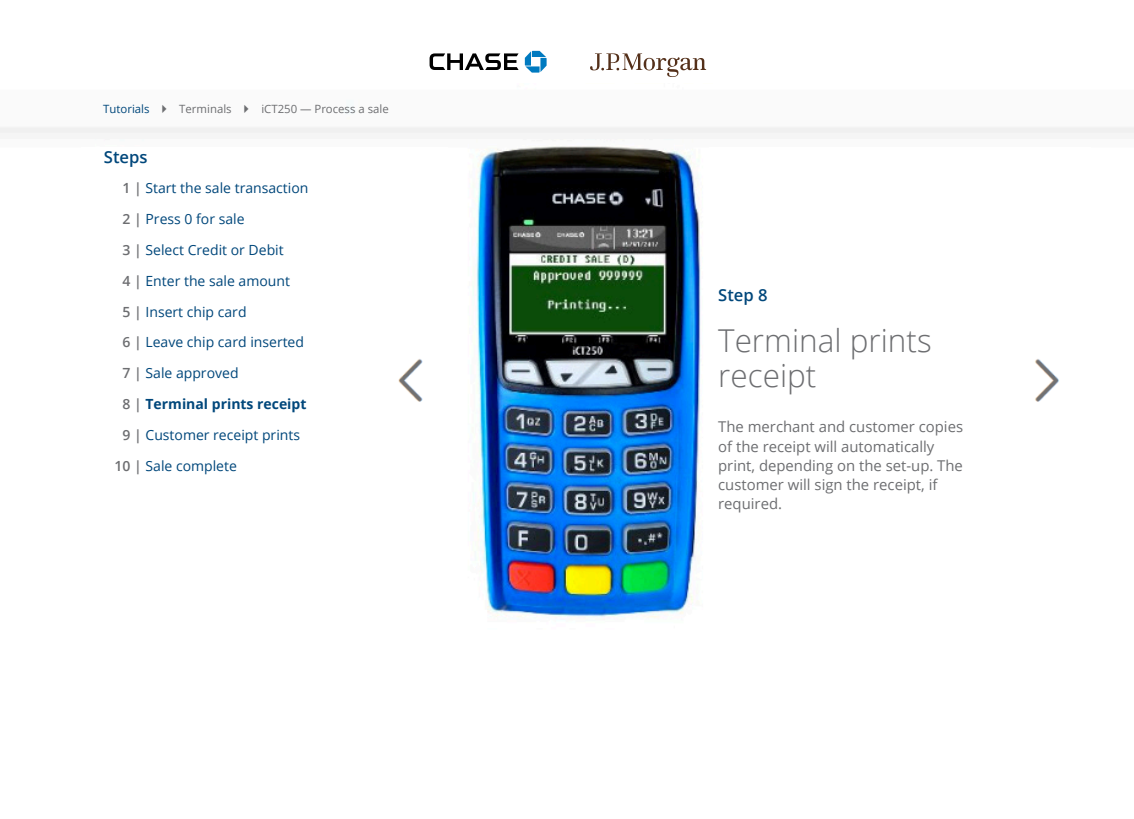
<style>
.page{position:relative;width:1134px;height:819px;background:#fff}
.page>*{position:absolute;margin:0;border:0;box-sizing:border-box;transform-origin:0 0}
.t1{font:300 31.5px/35px "Open Sans";color:#6d6e71}
.t2{font:600 16.62px "Open Sans";color:#00477b}
.t3{font:14.88px/19.2px "Open Sans";color:#6d6e71}
.t4{font:14px "Open Sans";color:#00477b}
.t5{font:700 14px "Open Sans";color:#00477b}
.t6{font:11.38px "Open Sans";color:#6d6e71}
.t7{font:11.38px "Open Sans";color:#00477b}
.s1{font-weight:600;color:#6d6e71}
</style>
<div class="page">
<img style="left:0;top:50px;width:1134px;height:570px">
<div style="left:709px;top:148px;width:382px;height:530px;background:#fff"></div>
<div style="left:81px;top:148px;width:366px;height:530px;background:#fff"></div>
<img style="left:1035px;top:359px;width:24px;height:43px">
<img style="left:398px;top:359px;width:25px;height:43px">
<svg style="left:525px;top:51px;width:22px;height:22px"></svg>
<svg style="left:430px;top:53px;width:89px;height:17px"></svg>
<svg style="left:590px;top:53px;width:116px;height:24px"></svg>
<svg style="left:162px;top:105px;width:5px;height:8px"></svg>
<svg style="left:244px;top:105px;width:5px;height:8px"></svg>
<p class="t7" style="left:103px;top:101px;width:48px">Tutorials</p>
<p class="t6" style="left:179px;top:101px;width:54px">Terminals</p>
<p class="t6" style="left:261px;top:101px;width:129px">iCT250 — Process a sale</p>
<h2 class="t2" style="left:104px;top:145px;width:45px">Steps</h2>
<p class="t4" style="left:122px;top:179px;width:188px"><span class="s1">1</span> Start the sale transaction</p>
<p class="t4" style="left:122px;top:210px;width:124px"><span class="s1">2</span> Press 0 for sale</p>
<p class="t4" style="left:122px;top:240px;width:163px"><span class="s1">3</span> Select Credit or Debit</p>
<p class="t4" style="left:122px;top:271px;width:169px"><span class="s1">4</span> Enter the sale amount</p>
<p class="t4" style="left:122px;top:302px;width:126px"><span class="s1">5</span> Insert chip card</p>
<p class="t4" style="left:122px;top:333px;width:183px"><span class="s1">6</span> Leave chip card inserted</p>
<p class="t4" style="left:122px;top:363px;width:118px"><span class="s1">7</span> Sale approved</p>
<p class="t5" style="left:122px;top:394px;width:186px"><span class="s1">8</span> Terminal prints receipt</p>
<p class="t4" style="left:122px;top:425px;width:179px"><span class="s1">9</span> Customer receipt prints</p>
<p class="t4" style="left:114px;top:456px;width:124px"><span class="s1">10</span> Sale complete</p>
<h2 class="t2" style="left:718px;top:284px;width:51px">Step 8</h2>
<h2 class="t1" style="left:718px;top:322px;width:215px">Terminal prints receipt</h2>
<p class="t3" style="left:718px;top:417px;width:246px">The merchant and customer copies of the receipt will automatically print, depending on the set-up. The customer will sign the receipt, if required.</p>
</div>
